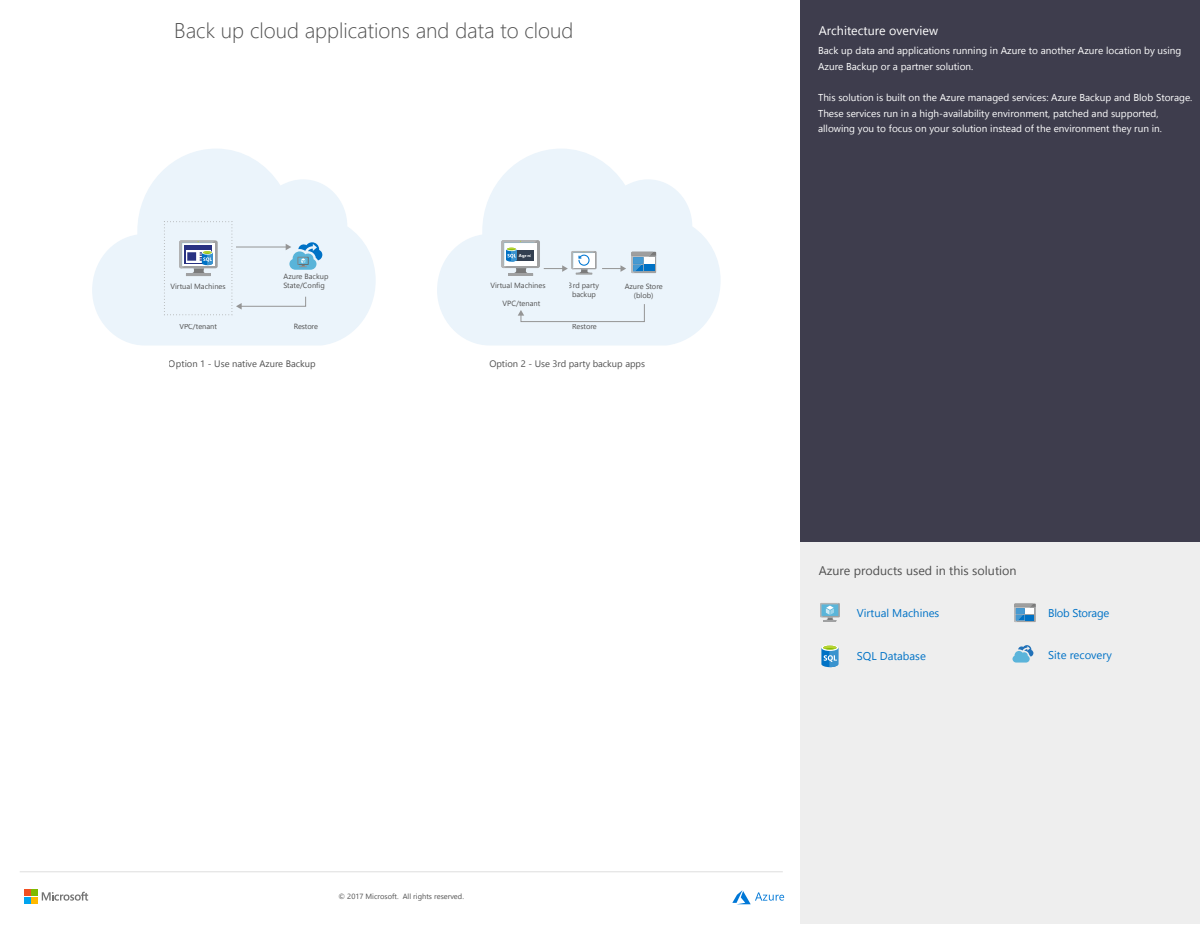
<style>
.page{position:relative;width:1200px;height:925px;background:#fff}
.page>*{position:absolute;margin:0;border:0;box-sizing:border-box;transform-origin:0 0}
.t1{font:300 21.25px "Segoe UI";color:#505050}
.t2{font:12.5px "Segoe UI";color:#505050}
.t3{font:12.5px "Segoe UI";color:#fff}
.t4{font:11.25px "Segoe UI";color:#0072c6}
.t5{font:11.25px "Segoe UI";letter-spacing:-.025em;color:#0072c6}
.t6{font:10px/15.6px "Segoe UI";color:#fff}
.t7{font:9.38px "Segoe UI";color:#505050}
.t8{font:7.5px/9px "Segoe UI";color:#505050;text-align:center}
.t9{font:7.5px "Segoe UI";color:#525252}
.t10{font:700 4.44px "Segoe UI";letter-spacing:.015em;color:#fff}
</style>
<div class="page">
<div style="left:800px;top:0;width:400px;height:542px;background:#3e3d4d"></div>
<div style="left:800px;top:542px;width:400px;height:381px;background:#eee"></div>
<hr style="left:20px;top:871px;width:763px;height:1px;background:#dedede">
<svg style="left:42px;top:892px;width:46px;height:9px"></svg>
<div style="left:31px;top:890px;width:7px;height:6px;background:#7fba00"></div>
<svg style="left:24px;top:890px;width:6px;height:13px"></svg>
<div style="left:31px;top:897px;width:7px;height:6px;background:#ffb900"></div>
<svg style="left:732px;top:890px;width:52px;height:14px"></svg>
<svg style="left:820px;top:603px;width:20px;height:18px"></svg>
<svg style="left:1013px;top:645px;width:20px;height:18px"></svg>
<svg style="left:1014px;top:604px;width:22px;height:18px"></svg>
<div style="left:1025px;top:608px;width:9px;height:6px;background:#fff"></div>
<div style="left:1025px;top:615px;width:9px;height:5px;background:#0072c5"></div>
<svg style="left:821px;top:646px;width:17px;height:21px"></svg>
<svg style="left:92px;top:149px;width:284px;height:197px;fill:#ebf4fb"></svg>
<svg style="left:437px;top:149px;width:284px;height:197px;fill:#ebf4fb"></svg>
<div style="left:501px;top:240px;width:39px;height:28px;background:#a0a1a2;border-radius:2px"></div>
<div style="left:571px;top:251px;width:26px;height:18px;background:#a0a1a2"></div>
<svg style="left:518px;top:303px;width:127px;height:20px;background:#e5edf4"></svg>
<svg style="left:602px;top:252px;width:54px;height:21px"></svg>
<svg style="left:544px;top:251px;width:51px;height:23px"></svg>
<svg style="left:164px;top:221px;width:158px;height:94px;background:#dce8f2"></svg>
<svg style="left:501px;top:240px;width:36px;height:36px"></svg>
<h1 class="t1" style="left:174px;top:13px;width:401px">Back up cloud applications and data to cloud</h1>
<p class="t3" style="left:819px;top:21px;width:121px">Architecture overview</p>
<p class="t8" style="left:170px;top:281px;width:57px">Virtual Machines</p>
<p class="t8" style="left:284px;top:272px;width:46px;text-align:left">Azure Backup<br>State/Config</p>
<p class="t8" style="left:294px;top:322px;width:26px">Restore</p>
<p class="t8" style="left:179px;top:322px;width:39px">VPC/tenant</p>
<p class="t7" style="left:169px;top:356px;width:148px">Option 1 - Use native Azure Backup</p>
<p class="t10" style="left:519px;top:252px;width:14px">Agent</p>
<p class="t8" style="left:490px;top:281px;width:57px">Virtual Machines</p>
<p class="t8" style="left:503px;top:299px;width:39px">VPC/tenant</p>
<p class="t8" style="left:569px;top:281px;width:32px">3rd party backup</p>
<p class="t8" style="left:572px;top:322px;width:26px">Restore</p>
<p class="t8" style="left:625px;top:281px;width:40px">Azure Store (blob)</p>
<p class="t7" style="left:489px;top:356px;width:157px">Option 2 - Use 3rd party backup apps</p>
<p class="t9" style="left:339px;top:890px;width:127px">© 2017 Microsoft. All rights reserved.</p>
<p class="t6" style="left:818px;top:43px;width:365px">Back up data and applications running in Azure to another Azure location by using<br>Azure Backup or a partner solution.</p>
<p class="t6" style="left:818px;top:90px;width:376px">This solution is built on the Azure managed services: Azure Backup and Blob Storage.<br>These services run in a high-availability environment, patched and supported, allowing you to focus on your solution instead of the environment they run in.</p>
<p class="t2" style="left:819px;top:561px;width:199px">Azure products used in this solution</p>
<p class="t4" style="left:857px;top:604px;width:84px">Virtual Machines</p>
<p class="t4" style="left:857px;top:647px;width:70px">SQL Database</p>
<p class="t5" style="left:1048px;top:604px;width:63px">Blob Storage</p>
<p class="t4" style="left:1048px;top:646px;width:65px">Site recovery</p>
</div>
